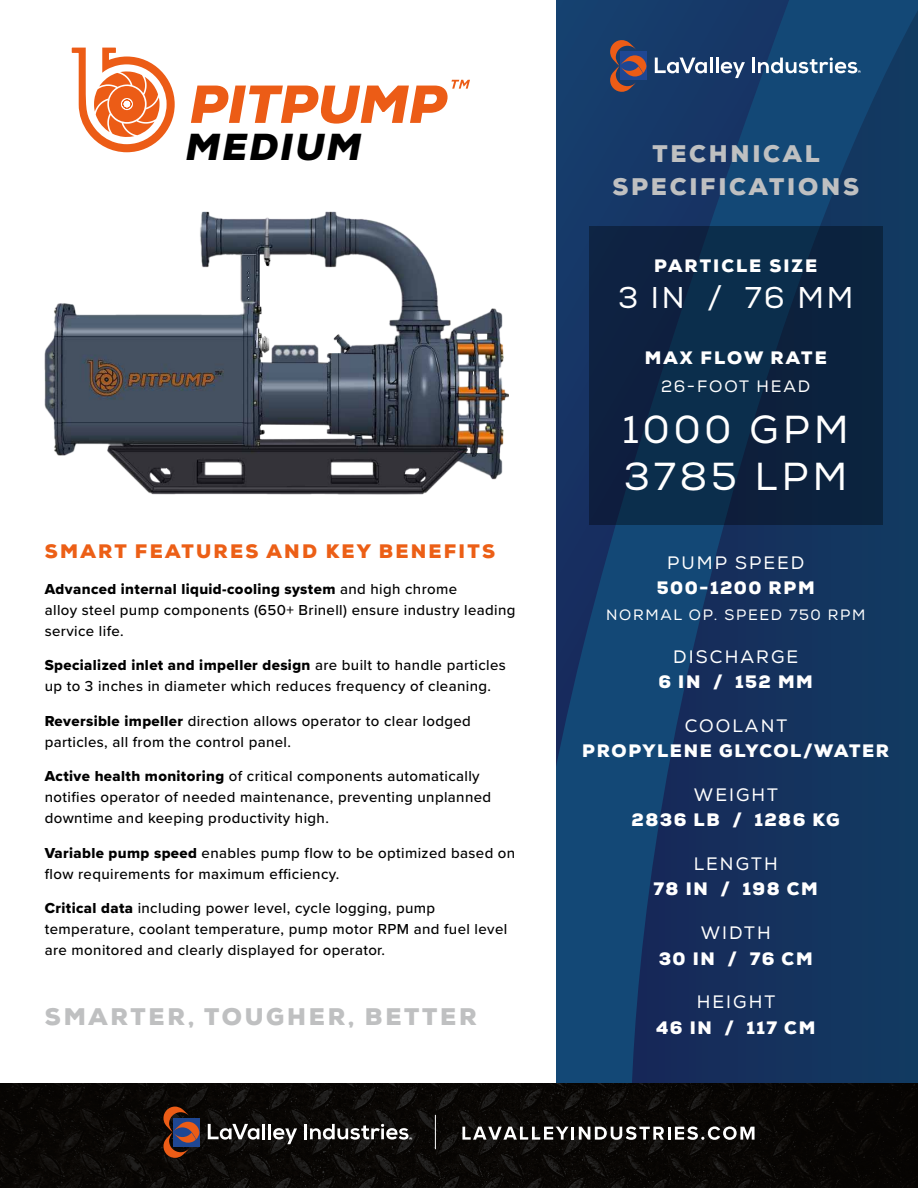
<style>
.page{position:relative;width:918px;height:1188px;background:#fff}
.page>*{position:absolute;margin:0;border:0;box-sizing:border-box;transform-origin:0 0}
.t1{font:39px/46.8px "Nexa";letter-spacing:.1em;color:#fff}
.t2{font:italic 900 37.5px "Nexa";letter-spacing:.055em;color:#000}
.t3{font:30px "Nexa";color:#fff}
.t4{font:900 24px/33px "Nexa";letter-spacing:.115em;color:#bfc0c1;text-align:center}
.t5{font:900 19.5px "Nexa";letter-spacing:.115em;color:#ec5f16}
.t6{font:900 18px "Nexa";letter-spacing:.095em;color:#fff}
.t7{font:18px "Nexa";letter-spacing:.115em;color:#fff}
.t8{font:900 18px "Nexa";letter-spacing:.115em;color:#fff}
.t9{font:16.5px "Nexa";letter-spacing:.115em;color:#fff}
.t10{font:500 15px/21px "Proxima Nova";letter-spacing:.025em;color:#000}
.t11{font:15px "Proxima Nova Extrabld";letter-spacing:.025em;color:#000}
.t12{font:15px "Nexa";letter-spacing:.115em;color:#fff}
.t13{font:700 3.6px "Nexa";color:#fff}
.s1{font-family:"Proxima Nova";font-weight:500}
.s2{font-family:"Proxima Nova Extrabld";font-weight:400}
</style>
<div class="page">
<svg style="left:556px;top:0;width:362px;height:1083px;background:#143966"></svg>
<img style="left:0;top:1083px;width:918px;height:105px">
<svg style="left:462px;top:1126px;width:293px;height:14px"></svg>
<hr style="left:435px;top:1115px;width:1px;height:34px;background:#fff">
<svg style="left:208px;top:1124px;width:51px;height:16px"></svg>
<hr style="left:262px;top:1124px;width:3px;height:15px;background:#fff">
<hr style="left:268px;top:1124px;width:3px;height:15px;background:#fff">
<svg style="left:273px;top:1128px;width:24px;height:16px"></svg>
<hr style="left:304px;top:1124px;width:3px;height:15px;background:#fff">
<svg style="left:310px;top:1123px;width:99px;height:17px"></svg>
<svg style="left:199px;top:1118px;width:1px;height:28px"></svg>
<svg style="left:163px;top:1107px;width:36px;height:51px;background:#5e3632"></svg>
<svg style="left:655px;top:58px;width:52px;height:15px"></svg>
<hr style="left:710px;top:58px;width:3px;height:15px;background:#fff">
<svg style="left:716px;top:58px;width:29px;height:20px"></svg>
<hr style="left:752px;top:58px;width:3px;height:15px;background:#fff">
<svg style="left:758px;top:57px;width:99px;height:16px"></svg>
<div style="left:620px;top:51px;width:27px;height:29px;background:#1f4793"></div>
<svg style="left:610px;top:40px;width:36px;height:52px"></svg>
<div style="left:589px;top:227px;width:294px;height:298px;background:#0b2240"></div>
<svg style="left:191px;top:80px;width:279px;height:44px"></svg>
<svg style="left:72px;top:48px;width:103px;height:104px"></svg>
<img style="left:45px;top:211px;width:463px;height:284px">
<h2 class="t2" style="left:186px;top:122px;width:177px">MEDIUM</h2>
<h3 class="t5" style="left:45px;top:539px;width:452px">SMART FEATURES AND KEY BENEFITS</h3>
<p class="t11" style="left:45px;top:577px;width:414px">Advanced internal liquid-cooling system <span class="s1">and high chrome</span></p>
<p class="t10" style="left:45px;top:599px;width:472px">alloy steel pump components (650+ Brinell) ensure industry leading service life.</p>
<p class="t11" style="left:45px;top:654px;width:463px">Specialized inlet and impeller design <span class="s1">are built to handle particles</span></p>
<p class="t10" style="left:45px;top:675px;width:448px">up to 3 inches in diameter which reduces frequency of cleaning.</p>
<p class="t10" style="left:45px;top:710px;width:428px"><span class="s2">Reversible impeller</span> direction allows operator to clear lodged particles, all from the control panel.</p>
<p class="t10" style="left:45px;top:765px;width:448px"><span class="s2">Active health monitoring</span> of critical components automatically notifies operator of needed maintenance, preventing unplanned downtime and keeping productivity high.</p>
<p class="t10" style="left:45px;top:842px;width:472px"><span class="s2">Variable pump speed</span> enables pump flow to be optimized based on flow requirements for maximum efficiency.</p>
<p class="t10" style="left:45px;top:897px;width:464px"><span class="s2">Critical data</span> including power level, cycle logging, pump temperature, coolant temperature, pump motor RPM and fuel level are monitored and clearly displayed for operator.</p>
<h3 class="t4" style="left:45px;top:1000px;width:433px">SMARTER, TOUGHER, BETTER</h3>
<p class="t13" style="left:409px;top:1136px;width:5px">®</p>
<p class="t13" style="left:858px;top:70px;width:5px">®</p>
<h3 class="t4" style="left:613px;top:137px;width:248px">TECHNICAL<br>SPECIFICATIONS</h3>
<p class="t8" style="left:654px;top:254px;width:165px">PARTICLE SIZE</p>
<h3 class="t3" style="left:618px;top:280px;width:237px">3 IN / 76 MM</h3>
<p class="t8" style="left:645px;top:346px;width:184px">MAX FLOW RATE</p>
<p class="t9" style="left:661px;top:377px;width:151px">26-FOOT HEAD</p>
<h1 class="t1" style="left:623px;top:407px;width:228px">1000 GPM<br>3785 LPM</h1>
<p class="t7" style="left:667px;top:552px;width:139px">PUMP SPEED</p>
<p class="t6" style="left:657px;top:576px;width:159px">500-1200 RPM</p>
<p class="t12" style="left:606px;top:605px;width:261px">NORMAL OP. SPEED 750 RPM</p>
<p class="t7" style="left:673px;top:646px;width:126px">DISCHARGE</p>
<p class="t6" style="left:658px;top:670px;width:156px">6 IN / 152 MM</p>
<p class="t7" style="left:685px;top:715px;width:104px">COOLANT</p>
<p class="t6" style="left:582px;top:739px;width:308px">PROPYLENE GLYCOL/WATER</p>
<p class="t7" style="left:694px;top:784px;width:86px">WEIGHT</p>
<p class="t6" style="left:632px;top:808px;width:210px">2836 LB / 1286 KG</p>
<p class="t7" style="left:694px;top:853px;width:85px">LENGTH</p>
<p class="t6" style="left:654px;top:878px;width:166px">78 IN / 198 CM</p>
<p class="t7" style="left:701px;top:922px;width:72px">WIDTH</p>
<p class="t6" style="left:659px;top:947px;width:155px">30 IN / 76 CM</p>
<p class="t7" style="left:697px;top:991px;width:80px">HEIGHT</p>
<p class="t6" style="left:656px;top:1016px;width:161px">46 IN / 117 CM</p>
</div>
